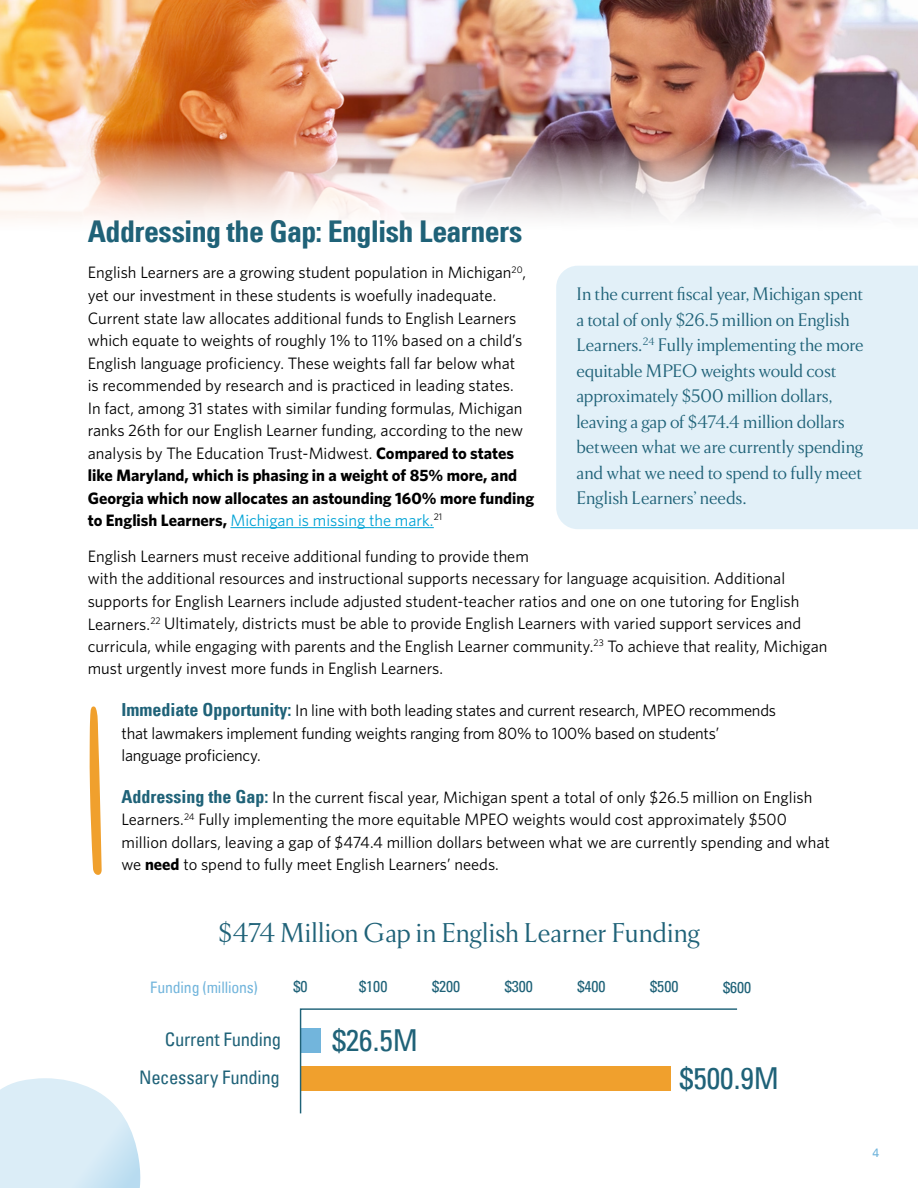
<style>
.page{position:relative;width:918px;height:1188px;background:#fff}
.page>*{position:absolute;margin:0;border:0;box-sizing:border-box;transform-origin:0 0}
.t1{font:condensed 30.3px "Univers LT";color:#1f6278}
.t2{font:700 condensed 30px "Univers LT";letter-spacing:-.02em;color:#1f6278}
.t3{font:300 27px "Empirica Head";letter-spacing:-.005em;color:#1f6278}
.t4{font:condensed 18.75px "Univers LT";letter-spacing:-.015em;color:#1f6278}
.t5{font:300 18px/25.5px "Empirica Head";letter-spacing:-.01em;color:#1f6278}
.t6{font:16.5px/22.5px "Whitney";color:#000}
.t7{font:condensed 15.9px "Univers LT";color:#1f6278}
.t8{font:condensed 15.9px "Univers LT";letter-spacing:-.01em;color:#72b5dc}
.t9{font:12px "Univers LT";color:#72b5dc}
.s1{font-weight:700}
.s2{color:#00a3d5}
.s3{font-family:"Univers LT";font-weight:700;font-stretch:condensed;font-size:18px;color:#1f6278}
</style>
<div class="page">
<hr style="left:230px;top:527px;width:204px;height:1px;background:#00a3d5">
<svg style="left:299px;top:1008px;width:439px;height:105px"></svg>
<svg style="left:90px;top:706px;width:12px;height:169px"></svg>
<div style="left:556px;top:266px;width:362px;height:263px;background:#e2f0f8"></div>
<img style="left:0;top:0;width:918px;height:220px">
<svg style="left:0;top:1078px;width:141px;height:110px;background:#dcedf7"></svg>
<h2 class="t2" style="left:88px;top:213px;width:436px">Addressing the Gap: English Learners</h2>
<p class="t6" style="left:88px;top:261px;width:448px">English Learners are a growing student population in Michigan<sup>20</sup>, yet our investment in these students is woefully inadequate.<br>Current state law allocates additional funds to English Learners which equate to weights of roughly 1% to 11% based on a child’s English language proficiency. These weights fall far below what<br>is recommended by research and is practiced in leading states.<br>In fact, among 31 states with similar funding formulas, Michigan ranks 26th for our English Learner funding, according to the new analysis by The Education Trust-Midwest. <span class="s1">Compared to states like Maryland, which is phasing in a weight of 85% more, and Georgia which now allocates an astounding 160% more funding to English Learners,</span> <span class="s2">Michigan is missing the mark.</span><sup>21</sup></p>
<p class="t6" style="left:88px;top:545px;width:741px">English Learners must receive additional funding to provide them<br>with the additional resources and instructional supports necessary for language acquisition. Additional supports for English Learners include adjusted student-teacher ratios and one on one tutoring for English Learners.<sup>22</sup> Ultimately, districts must be able to provide English Learners with varied support services and curricula, while engaging with parents and the English Learner community.<sup>23</sup> To achieve that reality, Michigan must urgently invest more funds in English Learners.</p>
<p class="t6" style="left:122px;top:699px;width:656px"><span class="s3">Immediate Opportunity:</span> In line with both leading states and current research, MPEO recommends that lawmakers implement funding weights ranging from 80% to 100% based on students’ language proficiency.</p>
<p class="t6" style="left:121px;top:785px;width:710px"><span class="s3">Addressing the Gap:</span> In the current fiscal year, Michigan spent a total of only $26.5 million on English Learners.<sup>24</sup> Fully implementing the more equitable MPEO weights would cost approximately $500 million dollars, leaving a gap of $474.4 million dollars between what we are currently spending and what we <span class="s1">need</span> to spend to fully meet English Learners’ needs.</p>
<p class="t5" style="left:576px;top:281px;width:289px">In the current fiscal year, Michigan spent a total of only $26.5 million on English Learners.<sup>24</sup> Fully implementing the more equitable MPEO weights would cost approximately $500 million dollars, leaving a gap of $474.4 million dollars between what we are currently spending and what we need to spend to fully meet English Learners’ needs.</p>
<h3 class="t3" style="left:218px;top:915px;width:483px">$474 Million Gap in English Learner Funding</h3>
<p class="t8" style="left:150px;top:977px;width:109px">Funding (millions)</p>
<p class="t4" style="left:165px;top:1027px;width:118px">Current Funding</p>
<h1 class="t1" style="left:332px;top:1021px;width:87px">$26.5M</h1>
<p class="t7" style="left:294px;top:977px;width:16px">$0</p>
<p class="t7" style="left:359px;top:977px;width:30px">$100</p>
<p class="t7" style="left:432px;top:977px;width:30px">$200</p>
<p class="t7" style="left:505px;top:977px;width:30px">$300</p>
<p class="t7" style="left:578px;top:977px;width:30px">$400</p>
<p class="t7" style="left:650px;top:977px;width:30px">$500</p>
<p class="t7" style="left:723px;top:977px;width:30px">$600</p>
<p class="t4" style="left:139px;top:1066px;width:142px">Necessary Funding</p>
<h1 class="t1" style="left:680px;top:1059px;width:101px">$500.9M</h1>
<p class="t9" style="left:873px;top:1146px;width:8px">4</p>
</div>
